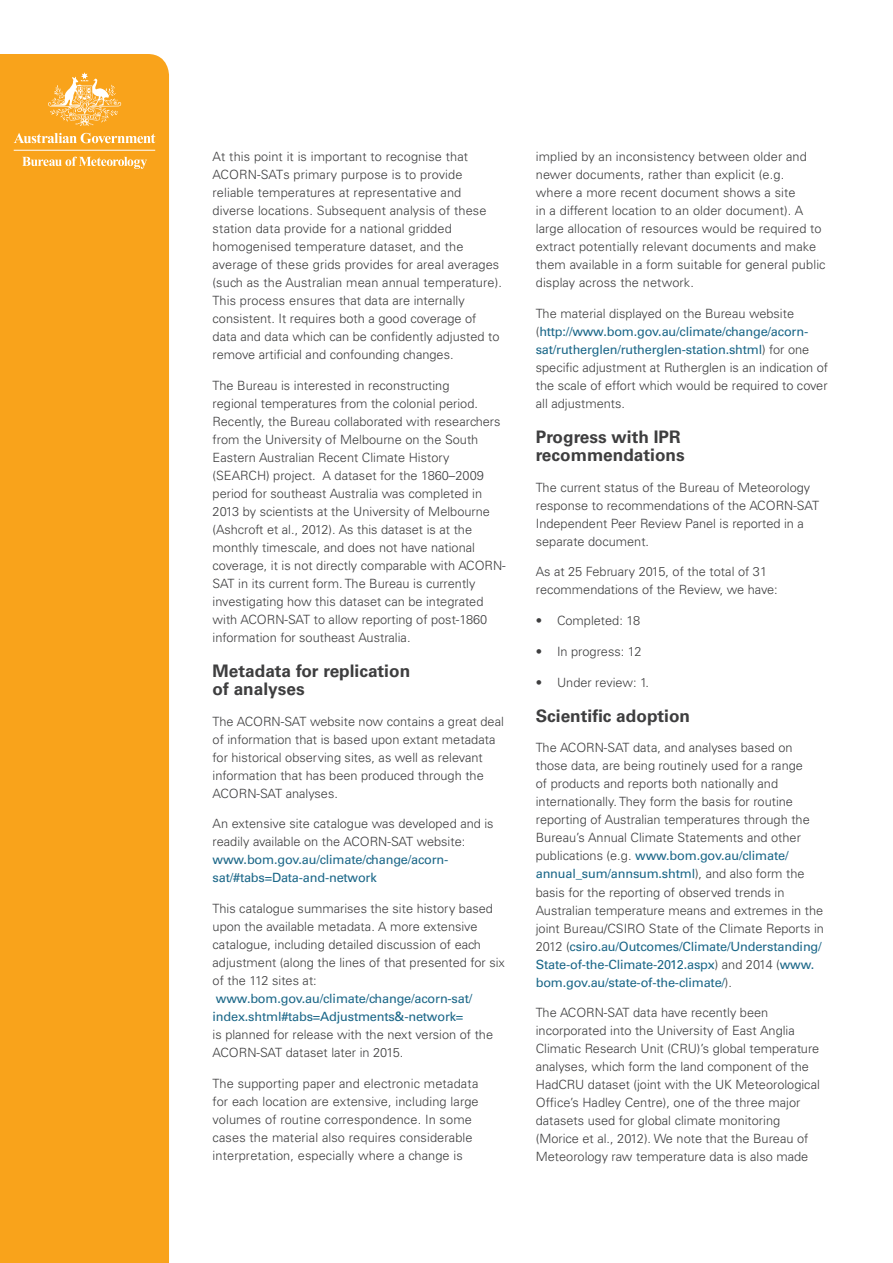
<style>
.page{position:relative;width:893px;height:1263px;background:#fff}
.page>*{position:absolute;margin:0;border:0;box-sizing:border-box;transform-origin:0 0}
.t1{font:700 17.25px/18px "Univers CE";color:#3e3e3f}
.t2{font:300 12.75px/18px "Univers";color:#3e3e3f}
.t3{font:500 12.75px/18px "Univers CE";letter-spacing:-.015em;color:#1b6788}
.s1{font-family:"Univers";font-weight:300;color:#3e3e3f}
</style>
<div class="page">
<div style="left:0;top:54px;width:169px;height:1209px;background:#f9a31b"></div>
<svg style="left:14px;top:133px;width:141px;height:10px"></svg>
<svg style="left:48px;top:72px;width:73px;height:54px"></svg>
<hr style="left:14px;top:150px;width:141px;height:1px;background:#fff">
<svg style="left:22px;top:157px;width:125px;height:12px"></svg>
<p class="t2" style="left:213px;top:148px;width:291px">At this point it is important to recognise that ACORN-SATs primary purpose is to provide reliable temperatures at representative and diverse locations. Subsequent analysis of these station data provide for a national gridded homogenised temperature dataset, and the average of these grids provides for areal averages (such as the Australian mean annual temperature).<br>This process ensures that data are internally consistent. It requires both a good coverage of data and data which can be confidently adjusted to remove artificial and confounding changes.</p>
<p class="t2" style="left:213px;top:376px;width:295px">The Bureau is interested in reconstructing<br>regional temperatures from the colonial period.<br>Recently, the Bureau collaborated with researchers from the University of Melbourne on the South Eastern Australian Recent Climate History (SEARCH) project. A dataset for the 1860–2009 period for southeast Australia was completed in 2013 by scientists at the University of Melbourne (Ashcroft et al., 2012). As this dataset is at the monthly timescale, and does not have national coverage, it is not directly comparable with ACORN-SAT in its current form. The Bureau is currently investigating how this dataset can be integrated with ACORN-SAT to allow reporting of post-1860 information for southeast Australia.</p>
<h1 class="t1" style="left:213px;top:662px;width:199px">Metadata for replication of analyses</h1>
<p class="t2" style="left:213px;top:712px;width:293px">The ACORN-SAT website now contains a great deal of information that is based upon extant metadata for historical observing sites, as well as relevant information that has been produced through the ACORN-SAT analyses.</p>
<p class="t2" style="left:213px;top:815px;width:283px">An extensive site catalogue was developed and is readily available on the ACORN-SAT website:</p>
<p class="t3" style="left:213px;top:851px;width:237px">www.bom.gov.au/climate/change/acorn&shy;sat/#tabs=Data-and-network</p>
<p class="t2" style="left:213px;top:900px;width:294px">This catalogue summarises the site history based upon the available metadata. A more extensive catalogue, including detailed discussion of each adjustment (along the lines of that presented for six of the 112 sites at:</p>
<p class="t3" style="left:213px;top:990px;width:261px">www.bom.gov.au/climate/change/acorn-sat/ index.shtml#tabs=Adjustments&amp;-network=</p>
<p class="t2" style="left:213px;top:1026px;width:282px">is planned for release with the next version of the<br>ACORN-SAT dataset later in 2015.</p>
<p class="t2" style="left:213px;top:1074px;width:268px">The supporting paper and electronic metadata for each location are extensive, including large volumes of routine correspondence. In some cases the material also requires considerable interpretation, especially where a change is</p>
<p class="t2" style="left:536px;top:148px;width:291px">implied by an inconsistency between older and newer documents, rather than explicit (e.g.<br>where a more recent document shows a site<br>in a different location to an older document). A large allocation of resources would be required to extract potentially relevant documents and make them available in a form suitable for general public display across the network.</p>
<p class="t2" style="left:536px;top:304px;width:260px">The material displayed on the Bureau website</p>
<p class="t3" style="left:536px;top:323px;width:275px"><span class="s1">(</span>http://www.bom.gov.au/climate/change/acorn&shy;sat/rutherglen/rutherglen-station.shtml<span class="s1">) for one</span></p>
<p class="t2" style="left:536px;top:358px;width:294px;text-align:justify">specific adjustment at Rutherglen is an indication of the scale of effort which would be required to cover all adjustments.</p>
<h1 class="t1" style="left:536px;top:428px;width:150px">Progress with IPR recommendations</h1>
<p class="t2" style="left:536px;top:478px;width:285px">The current status of the Bureau of Meteorology response to recommendations of the ACORN-SAT Independent Peer Review Panel is reported in a separate document.</p>
<p class="t2" style="left:536px;top:563px;width:243px">As at 25 February 2015, of the total of 31 recommendations of the Review, we have:</p>
<p class="t2" style="left:536px;top:612px;width:106px">• Completed: 18</p>
<p class="t2" style="left:536px;top:642px;width:107px">• In progress: 12</p>
<p class="t2" style="left:536px;top:673px;width:115px">• Under review: 1.</p>
<h1 class="t1" style="left:536px;top:707px;width:156px">Scientific adoption</h1>
<p class="t2" style="left:536px;top:739px;width:275px">The ACORN-SAT data, and analyses based on those data, are being routinely used for a range of products and reports both nationally and internationally. They form the basis for routine reporting of Australian temperatures through the Bureau’s Annual Climate Statements and other</p>
<p class="t3" style="left:536px;top:847px;width:270px"><span class="s1">publications (e.g.</span> www.bom.gov.au/climate/ annual_sum/annsum.shtml<span class="s1">), and also form the</span></p>
<p class="t2" style="left:536px;top:883px;width:290px">basis for the reporting of observed trends in<br>Australian temperature means and extremes in the joint Bureau/CSIRO State of the Climate Reports in</p>
<p class="t3" style="left:536px;top:937px;width:287px"><span class="s1">2012 (</span>csiro.au/Outcomes/Climate/Understanding/<br>State-of-the-Climate-2012.aspx<span class="s1">) and 2014 (</span>www. bom.gov.au/state-of-the-climate/<span class="s1">).</span></p>
<p class="t2" style="left:536px;top:1004px;width:286px">The ACORN-SAT data have recently been incorporated into the University of East Anglia Climatic Research Unit (CRU)’s global temperature analyses, which form the land component of the HadCRU dataset (joint with the UK Meteorological Office’s Hadley Centre), one of the three major datasets used for global climate monitoring (Morice et al., 2012). We note that the Bureau of Meteorology raw temperature data is also made</p>
</div>
